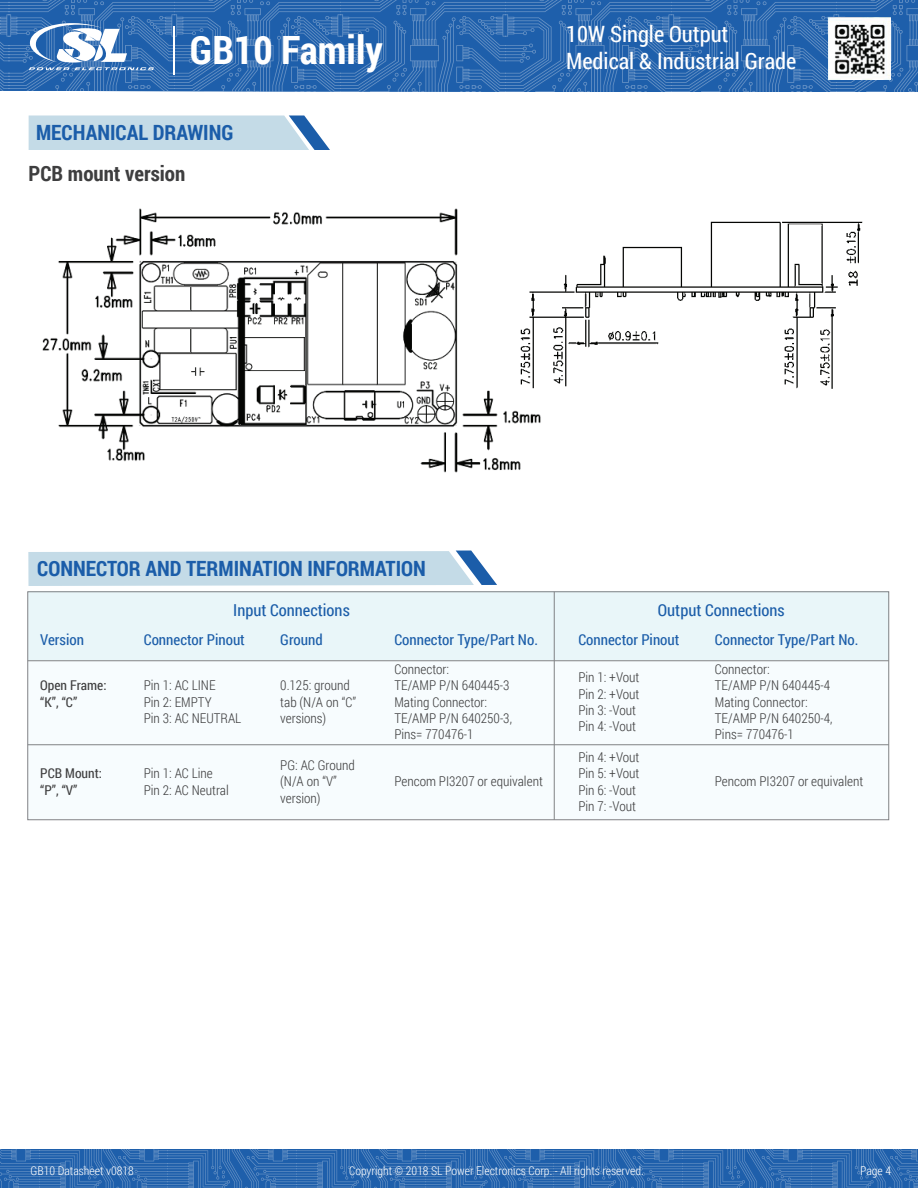
<style>
.page{position:relative;width:918px;height:1188px;background:#fff}
.page>*{position:absolute;margin:0;border:0;box-sizing:border-box;transform-origin:0 0}
.t1{font:700 39px "Roboto Condensed";color:#fff}
.t2{font:22.5px "Roboto Condensed";color:#fff}
.t3{font:700 21px "Roboto Condensed";color:#1b5da9}
.t4{font:700 21px "Roboto Condensed";color:#3e3e3f}
.t5{font:16.5px "Roboto Condensed";color:#1b5da9}
.t6{font:15px "Roboto Condensed";color:#1b5da9}
.t7{font:300 13.5px/16.2px "Roboto Condensed";color:#3e3e3f}
.t8{font:13.5px/16.2px "Roboto Condensed";color:#3e3e3f}
.t9{font:300 12px "Roboto Condensed";color:#fff}
</style>
<div class="page">
<svg style="left:29px;top:116px;width:301px;height:34px;background:#bed6e5"></svg>
<svg style="left:28px;top:550px;width:469px;height:36px;background:#c4dae7"></svg>
<div style="left:28px;top:660px;width:861px;height:159px;background:#f7fcfe"></div>
<div style="left:28px;top:592px;width:861px;height:68px;background:#e9f6f9"></div>
<div style="left:27px;top:591px;width:862px;height:229px;border:1px solid #808285"></div>
<hr style="left:28px;top:660px;width:861px;height:1px;background:#808285">
<hr style="left:28px;top:744px;width:861px;height:1px;background:#808285">
<hr style="left:554px;top:592px;width:1px;height:228px;background:#808285">
<img style="left:0;top:1150px;width:918px;height:38px">
<svg style="left:0;top:0;width:918px;height:92px;background:#346eb0"></svg>
<svg style="left:28px;top:23px;width:126px;height:47px"></svg>
<hr style="left:173px;top:26px;width:1px;height:49px;background:#fff">
<img style="left:42px;top:208px;width:499px;height:265px">
<img style="left:512px;top:208px;width:351px;height:193px">
<h1 class="t1" style="left:190px;top:23px;width:194px">GB10 Family</h1>
<h3 class="t3" style="left:36px;top:117px;width:199px">MECHANICAL DRAWING</h3>
<h3 class="t4" style="left:29px;top:158px;width:158px">PCB mount version</h3>
<h2 class="t2" style="left:566px;top:19px;width:164px">10W Single Output</h2>
<h2 class="t2" style="left:566px;top:46px;width:232px">Medical &amp; Industrial Grade</h2>
<h3 class="t3" style="left:37px;top:554px;width:390px">CONNECTOR AND TERMINATION INFORMATION</h3>
<p class="t6" style="left:40px;top:629px;width:45px">Version</p>
<p class="t8" style="left:40px;top:677px;width:68px">Open Frame: “K”, “C”</p>
<p class="t8" style="left:40px;top:765px;width:63px">PCB Mount: “P”, “V”</p>
<p class="t5" style="left:233px;top:598px;width:118px">Input Connections</p>
<p class="t5" style="left:658px;top:598px;width:128px">Output Connections</p>
<p class="t6" style="left:144px;top:629px;width:103px">Connector Pinout</p>
<p class="t7" style="left:144px;top:677px;width:99px">Pin 1: AC LINE<br>Pin 2: EMPTY<br>Pin 3: AC NEUTRAL</p>
<p class="t7" style="left:144px;top:765px;width:87px">Pin 1: AC Line<br>Pin 2: AC Neutral</p>
<p class="t6" style="left:280px;top:629px;width:44px">Ground</p>
<p class="t6" style="left:394px;top:629px;width:145px">Connector Type/Part No.</p>
<p class="t7" style="left:394px;top:661px;width:119px">Connector:<br>TE/AMP P/N 640445-3<br>Mating Connector:<br>TE/AMP P/N 640250-3,<br>Pins= 770476-1</p>
<p class="t7" style="left:394px;top:773px;width:150px">Pencom PI3207 or equivalent</p>
<p class="t7" style="left:280px;top:677px;width:77px">0.125: ground tab (N/A on “C” versions)</p>
<p class="t7" style="left:280px;top:757px;width:76px">PG: AC Ground (N/A on “V” version)</p>
<p class="t6" style="left:578px;top:629px;width:103px">Connector Pinout</p>
<p class="t7" style="left:578px;top:669px;width:63px">Pin 1: +Vout<br>Pin 2: +Vout<br>Pin 3: -Vout<br>Pin 4: -Vout</p>
<p class="t7" style="left:578px;top:749px;width:63px">Pin 4: +Vout<br>Pin 5: +Vout<br>Pin 6: -Vout<br>Pin 7: -Vout</p>
<p class="t6" style="left:715px;top:629px;width:145px">Connector Type/Part No.</p>
<p class="t7" style="left:715px;top:661px;width:119px">Connector:<br>TE/AMP P/N 640445-4<br>Mating Connector:<br>TE/AMP P/N 640250-4,<br>Pins= 770476-1</p>
<p class="t7" style="left:715px;top:773px;width:150px">Pencom PI3207 or equivalent</p>
<p class="t9" style="left:31px;top:1163px;width:105px">GB10 Datasheet v0818</p>
<p class="t9" style="left:349px;top:1163px;width:296px">Copyright © 2018 SL Power Electronics Corp. - All rights reserved.</p>
<p class="t9" style="left:860px;top:1163px;width:32px">Page 4</p>
</div>
